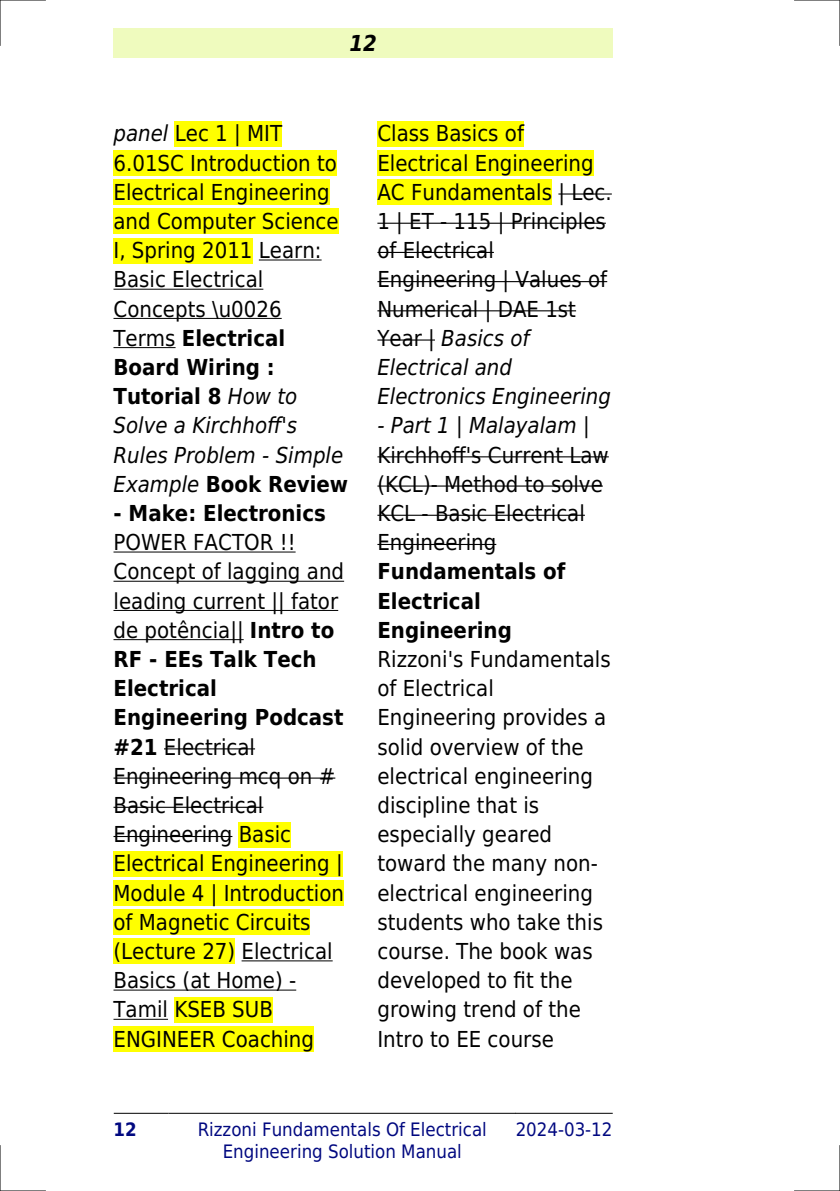
<style>
.page{position:relative;width:840px;height:1191px;background:#fff}
.page>*{position:absolute;margin:0;border:0;box-sizing:border-box;transform-origin:0 0}
.t1{font:22px/29.2px "DejaVu Sans Condensed";color:#000}
.t2{font:700 22px/29.2px "DejaVu Sans Condensed";color:#000}
.t3{font:italic 22px "DejaVu Sans Condensed";color:#000}
.t4{font:italic 700 22px "DejaVu Sans Condensed";color:#000}
.t5{font:18.6px/22.2px "DejaVu Sans Condensed";color:#000880;text-align:center}
.t6{font:700 18.6px "DejaVu Sans Condensed";color:#000880}
.s1{font-style:italic}
.s2{font-weight:700}
</style>
<div class="page">
<div style="left:113px;top:28px;width:499px;height:30px;background:#effbbe"></div>
<hr style="left:114px;top:1113px;width:55px;height:1px;background:#000">
<hr style="left:169px;top:1113px;width:346px;height:1px;background:#000">
<hr style="left:515px;top:1113px;width:97px;height:1px;background:#000">
<div style="left:175px;top:121px;width:107px;height:25px;background:#ff0"></div>
<div style="left:113px;top:150px;width:224px;height:26px;background:#ff0"></div>
<div style="left:113px;top:179px;width:216px;height:26px;background:#ff0"></div>
<div style="left:113px;top:208px;width:225px;height:26px;background:#ff0"></div>
<div style="left:113px;top:238px;width:139px;height:25px;background:#ff0"></div>
<hr style="left:259px;top:259px;width:62px;height:1px;background:#000">
<hr style="left:113px;top:289px;width:150px;height:1px;background:#000">
<hr style="left:113px;top:318px;width:168px;height:1px;background:#000">
<hr style="left:113px;top:347px;width:62px;height:1px;background:#000">
<hr style="left:113px;top:551px;width:182px;height:1px;background:#000">
<hr style="left:113px;top:581px;width:231px;height:1px;background:#000">
<hr style="left:113px;top:610px;width:225px;height:1px;background:#000">
<hr style="left:113px;top:639px;width:130px;height:1px;background:#000">
<hr style="left:164px;top:748px;width:91px;height:1px;background:#000">
<hr style="left:113px;top:777px;width:222px;height:1px;background:#000">
<hr style="left:113px;top:806px;width:150px;height:2px;background:#000">
<hr style="left:113px;top:836px;width:119px;height:1px;background:#000">
<div style="left:238px;top:821px;width:53px;height:26px;background:#ff0"></div>
<div style="left:113px;top:851px;width:229px;height:25px;background:#ff0"></div>
<div style="left:113px;top:880px;width:231px;height:25px;background:#ff0"></div>
<div style="left:113px;top:909px;width:197px;height:26px;background:#ff0"></div>
<div style="left:113px;top:938px;width:122px;height:26px;background:#ff0"></div>
<hr style="left:241px;top:960px;width:91px;height:1px;background:#000">
<hr style="left:113px;top:989px;width:183px;height:1px;background:#000">
<hr style="left:113px;top:1018px;width:55px;height:1px;background:#000">
<div style="left:174px;top:997px;width:99px;height:25px;background:#ff0"></div>
<div style="left:113px;top:1026px;width:201px;height:25px;background:#ff0"></div>
<div style="left:377px;top:121px;width:146px;height:25px;background:#ff0"></div>
<div style="left:377px;top:150px;width:216px;height:26px;background:#ff0"></div>
<div style="left:377px;top:179px;width:175px;height:26px;background:#ff0"></div>
<hr style="left:558px;top:193px;width:53px;height:2px;background:#000">
<hr style="left:377px;top:223px;width:228px;height:1px;background:#000">
<hr style="left:377px;top:252px;width:116px;height:1px;background:#000">
<hr style="left:377px;top:281px;width:230px;height:1px;background:#000">
<hr style="left:377px;top:310px;width:198px;height:1px;background:#000">
<hr style="left:377px;top:339px;width:57px;height:1px;background:#000">
<hr style="left:377px;top:456px;width:231px;height:1px;background:#000">
<hr style="left:377px;top:485px;width:225px;height:1px;background:#000">
<hr style="left:377px;top:515px;width:207px;height:1px;background:#000">
<hr style="left:377px;top:544px;width:119px;height:1px;background:#000">
<hr style="left:0;top:0;width:45px;height:1px;background:#000">
<hr style="left:794px;top:0;width:45px;height:1px;background:#000">
<hr style="left:0;top:1190px;width:45px;height:1px;background:#000">
<hr style="left:794px;top:1190px;width:45px;height:1px;background:#000">
<hr style="left:0;top:0;width:1px;height:45px;background:#000">
<hr style="left:0;top:1145px;width:1px;height:46px;background:#000">
<hr style="left:839px;top:0;width:1px;height:45px;background:#000">
<hr style="left:839px;top:1145px;width:1px;height:46px;background:#000">
<p class="t4" style="left:349px;top:30px;width:29px">12</p>
<p class="t1" style="left:113px;top:119px;width:236px"><span class="s1">panel</span> Lec 1 | MIT<br>6.01SC Introduction to<br>Electrical Engineering and Computer Science<br>I, Spring 2011 Learn:<br>Basic Electrical<br>Concepts \u0026<br>Terms <span class="s2">Electrical<br>Board Wiring :<br>Tutorial 8</span> <span class="s1">How to<br>Solve a Kirchhoff's<br>Rules Problem - Simple<br>Example</span> <span class="s2">Book Review</span></p>
<p class="t2" style="left:113px;top:499px;width:214px">- Make: Electronics</p>
<p class="t1" style="left:113px;top:528px;width:232px">POWER FACTOR !!<br>Concept of lagging and leading current || fator de potência|| <span class="s2">Intro to<br>RF - EEs Talk Tech<br>Electrical<br>Engineering Podcast #21</span> Electrical<br>Engineering mcq on #<br>Basic Electrical<br>Engineering Basic<br>Electrical Engineering |<br>Module 4 | Introduction of Magnetic Circuits (Lecture 27) Electrical<br>Basics (at Home) -<br>Tamil KSEB SUB<br>ENGINEER Coaching</p>
<p class="t1" style="left:377px;top:119px;width:236px">Class Basics of<br>Electrical Engineering<br>AC Fundamentals | Lec.<br>1 | ET - 115 | Principles of Electrical<br>Engineering | Values of<br>Numerical | DAE 1st<br>Year | <span class="s1">Basics of<br>Electrical and<br>Electronics Engineering</span></p>
<p class="t3" style="left:377px;top:413px;width:214px">- Part 1 | Malayalam |</p>
<p class="t1" style="left:377px;top:440px;width:233px">Kirchhoff's Current Law (KCL)- Method to solve<br>KCL - Basic Electrical<br>Engineering</p>
<p class="t2" style="left:377px;top:557px;width:189px">Fundamentals of<br>Electrical<br>Engineering</p>
<p class="t1" style="left:377px;top:645px;width:235px">Rizzoni's Fundamentals of Electrical<br>Engineering provides a solid overview of the electrical engineering discipline that is especially geared toward the many non&shy;electrical engineering students who take this course. The book was developed to fit the growing trend of the<br>Intro to EE course</p>
<p class="t6" style="left:113px;top:1118px;width:25px">12</p>
<p class="t5" style="left:197px;top:1118px;width:290px">Rizzoni Fundamentals Of Electrical<br>Engineering Solution Manual</p>
<p class="t5" style="left:515px;top:1118px;width:98px">2024-03-12</p>
</div>
